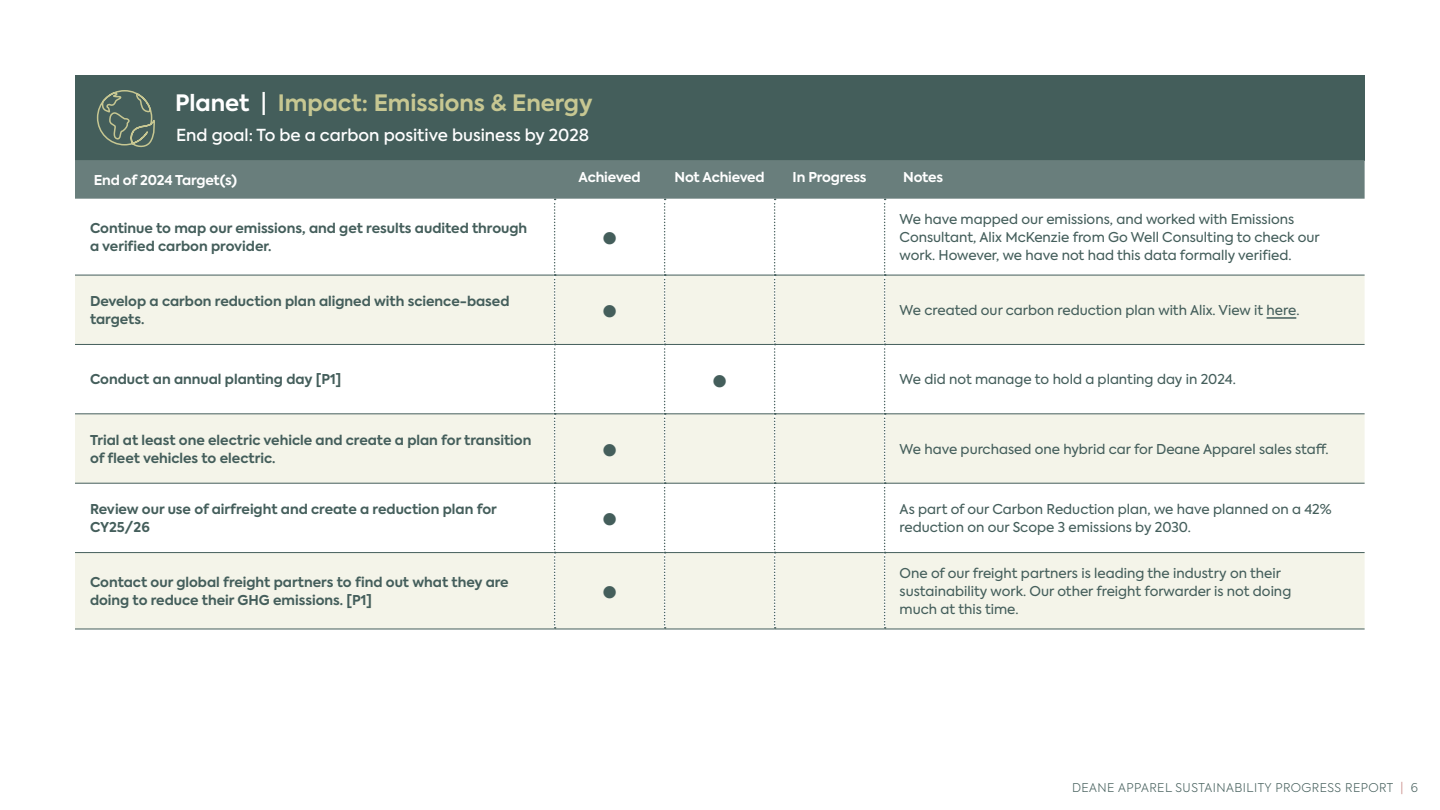
<style>
.page{position:relative;width:1440px;height:810px;background:#fff}
.page>*{position:absolute;margin:0;border:0;box-sizing:border-box;transform-origin:0 0}
.t1{font:700 37.5px "Axiforma";color:#445e5b}
.t2{font:700 22.5px "Axiforma";color:#c7c792}
.t3{font:500 16.5px "Axiforma";color:#fff}
.t4{font:13.5px/18px "Axiforma";color:#445e5b}
.t5{font:700 13.5px/18px "Axiforma";color:#445e5b}
.t6{font:700 13.5px "Axiforma";letter-spacing:-.015em;color:#fff}
.t7{font:300 12px "Axiforma";letter-spacing:.04em;color:#445e5b}
.s1{color:#fff}
.s2{font-weight:500;color:#fff}
.s3{color:#c07873}
</style>
<div class="page">
<div style="left:75px;top:75px;width:1290px;height:85px;background:#445e5b"></div>
<div style="left:75px;top:160px;width:1290px;height:39px;background:#697e7c"></div>
<svg style="left:75px;top:276px;width:1290px;height:353px;fill:#f4f4e9"></svg>
<hr style="left:75px;top:275px;width:479px;height:1px;background:#445e5b">
<hr style="left:555px;top:275px;width:109px;height:1px;background:#445e5b">
<hr style="left:665px;top:275px;width:109px;height:1px;background:#445e5b">
<hr style="left:775px;top:275px;width:109px;height:1px;background:#445e5b">
<hr style="left:885px;top:275px;width:480px;height:1px;background:#445e5b">
<hr style="left:75px;top:344px;width:479px;height:1px;background:#445e5b">
<hr style="left:555px;top:344px;width:109px;height:1px;background:#445e5b">
<hr style="left:665px;top:344px;width:109px;height:1px;background:#445e5b">
<hr style="left:775px;top:344px;width:109px;height:1px;background:#445e5b">
<hr style="left:885px;top:344px;width:480px;height:1px;background:#445e5b">
<hr style="left:75px;top:413px;width:479px;height:1px;background:#445e5b">
<hr style="left:555px;top:413px;width:109px;height:1px;background:#445e5b">
<hr style="left:665px;top:413px;width:109px;height:1px;background:#445e5b">
<hr style="left:775px;top:413px;width:109px;height:1px;background:#445e5b">
<hr style="left:885px;top:413px;width:480px;height:1px;background:#445e5b">
<hr style="left:75px;top:483px;width:479px;height:1px;background:#445e5b">
<hr style="left:555px;top:483px;width:109px;height:1px;background:#445e5b">
<hr style="left:665px;top:483px;width:109px;height:1px;background:#445e5b">
<hr style="left:775px;top:483px;width:109px;height:1px;background:#445e5b">
<hr style="left:885px;top:483px;width:480px;height:1px;background:#445e5b">
<hr style="left:75px;top:552px;width:479px;height:1px;background:#445e5b">
<hr style="left:555px;top:552px;width:109px;height:1px;background:#445e5b">
<hr style="left:665px;top:552px;width:109px;height:1px;background:#445e5b">
<hr style="left:775px;top:552px;width:109px;height:1px;background:#445e5b">
<hr style="left:885px;top:552px;width:480px;height:1px;background:#445e5b">
<hr style="left:75px;top:629px;width:480px;height:1px;background:#445e5b">
<hr style="left:555px;top:629px;width:110px;height:1px;background:#445e5b">
<hr style="left:665px;top:629px;width:110px;height:1px;background:#445e5b">
<hr style="left:775px;top:629px;width:110px;height:1px;background:#445e5b">
<hr style="left:885px;top:629px;width:480px;height:1px;background:#445e5b">
<svg style="left:554px;top:199px;width:2px;height:430px"></svg>
<svg style="left:664px;top:199px;width:2px;height:430px"></svg>
<svg style="left:774px;top:199px;width:2px;height:430px"></svg>
<svg style="left:884px;top:199px;width:2px;height:430px"></svg>
<hr style="left:1267px;top:317px;width:29px;height:2px;background:#445e5b">
<svg style="left:96px;top:90px;width:59px;height:58px"></svg>
<h2 class="t2" style="left:175px;top:88px;width:419px"><span class="s1">Planet</span> <span class="s2">|</span> Impact: Emissions &amp; Energy</h2>
<p class="t3" style="left:176px;top:124px;width:414px">End goal: To be a carbon positive business by 2028</p>
<p class="t6" style="left:94px;top:171px;width:145px">End of 2024 Target(s)</p>
<p class="t6" style="left:579px;top:168px;width:64px">Achieved</p>
<p class="t6" style="left:675px;top:168px;width:92px">Not Achieved</p>
<p class="t6" style="left:793px;top:168px;width:75px">In Progress</p>
<p class="t6" style="left:903px;top:168px;width:42px">Notes</p>
<p class="t5" style="left:90px;top:219px;width:439px">Continue to map our emissions, and get results audited through a verified carbon provider.</p>
<h1 class="t1" style="left:601px;top:212px;width:19px">•</h1>
<p class="t4" style="left:900px;top:210px;width:422px">We have mapped our emissions, and worked with Emissions<br>Consultant, Alix McKenzie from Go Well Consulting to check our work. However, we have not had this data formally verified.</p>
<p class="t5" style="left:90px;top:292px;width:421px">Develop a carbon reduction plan aligned with science-based targets.</p>
<h1 class="t1" style="left:601px;top:285px;width:19px">•</h1>
<p class="t4" style="left:900px;top:301px;width:401px">We created our carbon reduction plan with Alix. View it here.</p>
<p class="t5" style="left:90px;top:371px;width:253px">Conduct an annual planting day [P1]</p>
<h1 class="t1" style="left:711px;top:354px;width:19px">•</h1>
<p class="t4" style="left:900px;top:371px;width:338px">We did not manage to hold a planting day in 2024.</p>
<p class="t5" style="left:90px;top:431px;width:443px">Trial at least one electric vehicle and create a plan for transition of fleet vehicles to electric.</p>
<h1 class="t1" style="left:601px;top:424px;width:19px">•</h1>
<p class="t4" style="left:900px;top:440px;width:431px">We have purchased one hybrid car for Deane Apparel sales staff.</p>
<p class="t5" style="left:90px;top:500px;width:408px">Review our use of airfreight and create a reduction plan for<br>CY25/26</p>
<h1 class="t1" style="left:601px;top:493px;width:19px">•</h1>
<p class="t4" style="left:900px;top:500px;width:434px">As part of our Carbon Reduction plan, we have planned on a 42% reduction on our Scope 3 emissions by 2030.</p>
<p class="t5" style="left:90px;top:573px;width:420px">Contact our global freight partners to find out what they are doing to reduce their GHG emissions. [P1]</p>
<h1 class="t1" style="left:601px;top:566px;width:19px">•</h1>
<p class="t4" style="left:900px;top:564px;width:393px">One of our freight partners is leading the industry on their sustainability work. Our other freight forwarder is not doing much at this time.</p>
<p class="t7" style="left:1072px;top:780px;width:347px">DEANE APPAREL SUSTAINABILITY PROGRESS REPORT <span class="s3">|</span> 6</p>
</div>
